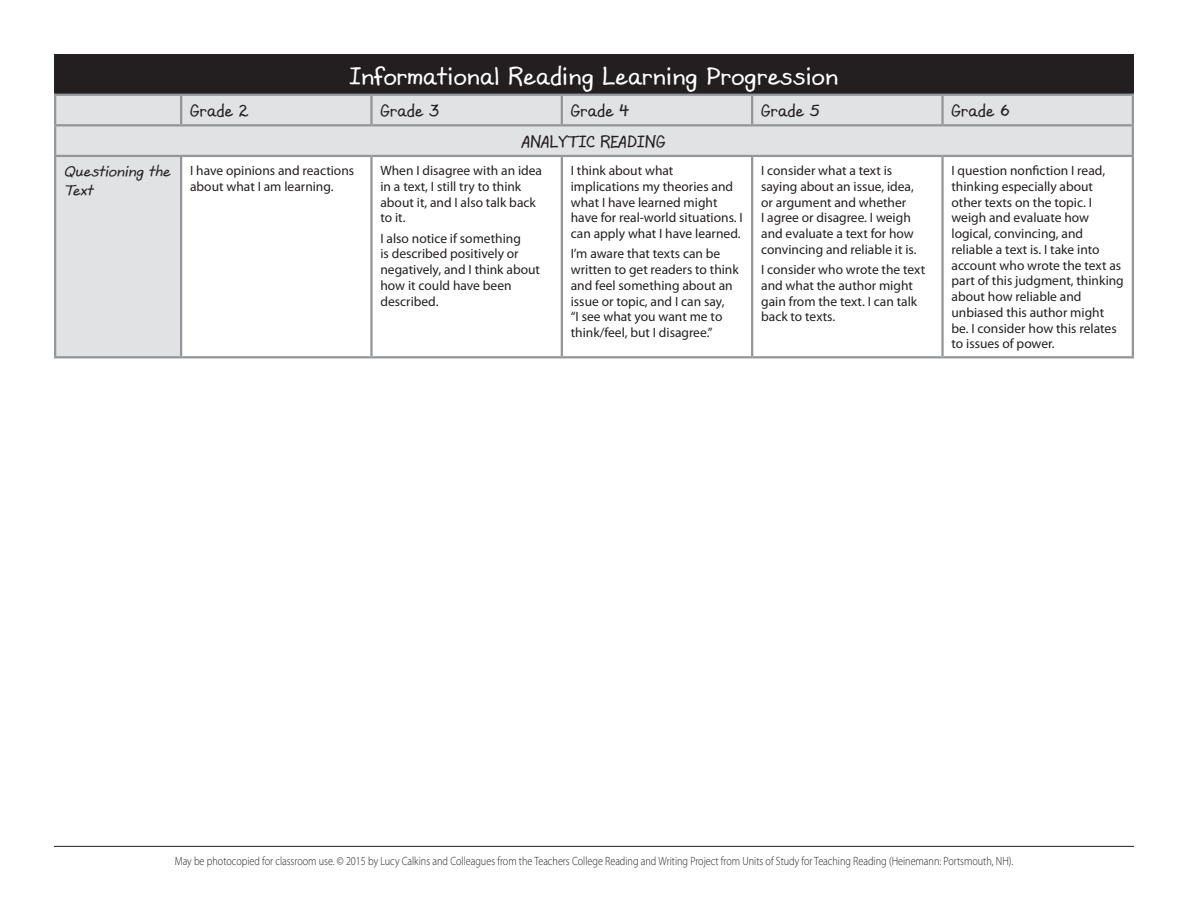
<style>
.page{position:relative;width:1188px;height:918px;background:#fff}
.page>*{position:absolute;margin:0;border:0;box-sizing:border-box;transform-origin:0 0}
.t1{font:21px "Martinelli Piccolo";letter-spacing:.005em;color:#fff}
.G3_RUBRIC_tch{font:14.25px "Martinelli Piccolo";color:#231f20}
.G3_RUBRIC_tb{font:13.5px/15.8px "Myriad Pro";color:#231f20}
.G3_RUBRIC_tch_thread{font:italic 12.75px/18.8px "Martinelli Piccolo";color:#231f20}
.t2{font:300 12px "Myriad Pro";color:#231f20;scale:.85 1}
</style>
<div class="page">
<hr style="left:54px;top:846px;width:1080px;height:1px;background:#231f20">
<div style="left:55px;top:55px;width:1078px;height:39px;background:#231f20"></div>
<hr style="left:1132px;top:55px;width:2px;height:39px;background:#231f20">
<hr style="left:54px;top:54px;width:1080px;height:1px;background:#231f20">
<hr style="left:54px;top:55px;width:2px;height:39px;background:#231f20">
<svg style="left:56px;top:96px;width:1076px;height:260px"></svg>
<hr style="left:54px;top:94px;width:127px;height:2px;background:#939598">
<hr style="left:181px;top:94px;width:190px;height:2px;background:#939598">
<hr style="left:180px;top:96px;width:2px;height:28px;background:#939598">
<hr style="left:371px;top:94px;width:191px;height:2px;background:#939598">
<hr style="left:370px;top:96px;width:3px;height:28px;background:#939598">
<hr style="left:562px;top:94px;width:190px;height:2px;background:#939598">
<hr style="left:561px;top:96px;width:2px;height:28px;background:#939598">
<hr style="left:752px;top:94px;width:191px;height:2px;background:#939598">
<hr style="left:751px;top:96px;width:2px;height:28px;background:#939598">
<hr style="left:943px;top:94px;width:191px;height:2px;background:#939598">
<hr style="left:941px;top:96px;width:3px;height:28px;background:#939598">
<hr style="left:370px;top:157px;width:3px;height:199px;background:#939598">
<hr style="left:561px;top:157px;width:2px;height:199px;background:#939598">
<hr style="left:751px;top:157px;width:2px;height:199px;background:#939598">
<hr style="left:941px;top:157px;width:3px;height:199px;background:#939598">
<hr style="left:1132px;top:157px;width:2px;height:199px;background:#939598">
<hr style="left:181px;top:356px;width:190px;height:2px;background:#939598">
<hr style="left:371px;top:356px;width:191px;height:2px;background:#939598">
<hr style="left:562px;top:356px;width:190px;height:2px;background:#939598">
<hr style="left:752px;top:356px;width:191px;height:2px;background:#939598">
<hr style="left:943px;top:356px;width:191px;height:2px;background:#939598">
<hr style="left:54px;top:157px;width:2px;height:199px;background:#939598">
<hr style="left:180px;top:157px;width:2px;height:199px;background:#939598">
<hr style="left:54px;top:356px;width:127px;height:2px;background:#939598">
<hr style="left:54px;top:96px;width:2px;height:28px;background:#939598">
<hr style="left:1132px;top:96px;width:2px;height:28px;background:#939598">
<hr style="left:54px;top:126px;width:2px;height:29px;background:#939598">
<hr style="left:181px;top:124px;width:190px;height:2px;background:#939598">
<hr style="left:371px;top:124px;width:191px;height:2px;background:#939598">
<hr style="left:562px;top:124px;width:190px;height:2px;background:#939598">
<hr style="left:752px;top:124px;width:191px;height:2px;background:#939598">
<hr style="left:943px;top:124px;width:191px;height:2px;background:#939598">
<hr style="left:1132px;top:126px;width:2px;height:29px;background:#939598">
<hr style="left:181px;top:155px;width:190px;height:2px;background:#939598">
<hr style="left:371px;top:155px;width:191px;height:2px;background:#939598">
<hr style="left:562px;top:155px;width:190px;height:2px;background:#939598">
<hr style="left:752px;top:155px;width:191px;height:2px;background:#939598">
<hr style="left:943px;top:155px;width:191px;height:2px;background:#939598">
<hr style="left:54px;top:124px;width:127px;height:2px;background:#939598">
<hr style="left:54px;top:155px;width:127px;height:2px;background:#939598">
<h1 class="t1" style="left:350px;top:64px;width:490px">Informational Reading Learning Progression</h1>
<p class="G3_RUBRIC_tch" style="left:190px;top:103px;width:60px">Grade 2</p>
<p class="G3_RUBRIC_tch" style="left:380px;top:103px;width:60px">Grade 3</p>
<p class="G3_RUBRIC_tch" style="left:571px;top:103px;width:60px">Grade 4</p>
<p class="G3_RUBRIC_tch" style="left:761px;top:103px;width:60px">Grade 5</p>
<p class="G3_RUBRIC_tch" style="left:952px;top:103px;width:60px">Grade 6</p>
<p class="G3_RUBRIC_tch" style="left:522px;top:134px;width:145px">ANALYTIC READING</p>
<p class="G3_RUBRIC_tch_thread" style="left:64px;top:163px;width:111px">Questioning the<br>Text</p>
<p class="G3_RUBRIC_tb" style="left:190px;top:162px;width:166px">I have opinions and reactions about what I am learning.</p>
<p class="G3_RUBRIC_tb" style="left:380px;top:162px;width:163px">When I disagree with an idea in a text, I still try to think about it, and I also talk back to it.</p>
<p class="G3_RUBRIC_tb" style="left:380px;top:230px;width:161px">I also notice if something<br>is described positively or negatively, and I think about how it could have been described.</p>
<p class="G3_RUBRIC_tb" style="left:571px;top:162px;width:173px">I think about what implications my theories and what I have learned might have for real-world situations. I can apply what I have learned.</p>
<p class="G3_RUBRIC_tb" style="left:571px;top:246px;width:169px">I’m aware that texts can be written to get readers to think and feel something about an issue or topic, and I can say,<br>“I see what you want me to think/feel, but I disagree.”</p>
<p class="G3_RUBRIC_tb" style="left:761px;top:163px;width:157px">I consider what a text is saying about an issue, idea, or argument and whether<br>I agree or disagree. I weigh and evaluate a text for how convincing and reliable it is.</p>
<p class="G3_RUBRIC_tb" style="left:761px;top:262px;width:166px">I consider who wrote the text and what the author might gain from the text. I can talk back to texts.</p>
<p class="G3_RUBRIC_tb" style="left:952px;top:163px;width:174px">I question nonfiction I read, thinking especially about other texts on the topic. I weigh and evaluate how logical, convincing, and reliable a text is. I take into account who wrote the text as part of this judgment, thinking about how reliable and unbiased this author might be. I consider how this relates to issues of power.</p>
<p class="t2" style="left:175px;top:854px;width:988px">May be photocopied for classroom use. © 2015 by Lucy Calkins and Colleagues from the Teachers College Reading and Writing Project from Units of Study for Teaching Reading (Heinemann: Portsmouth, NH).</p>
</div>
